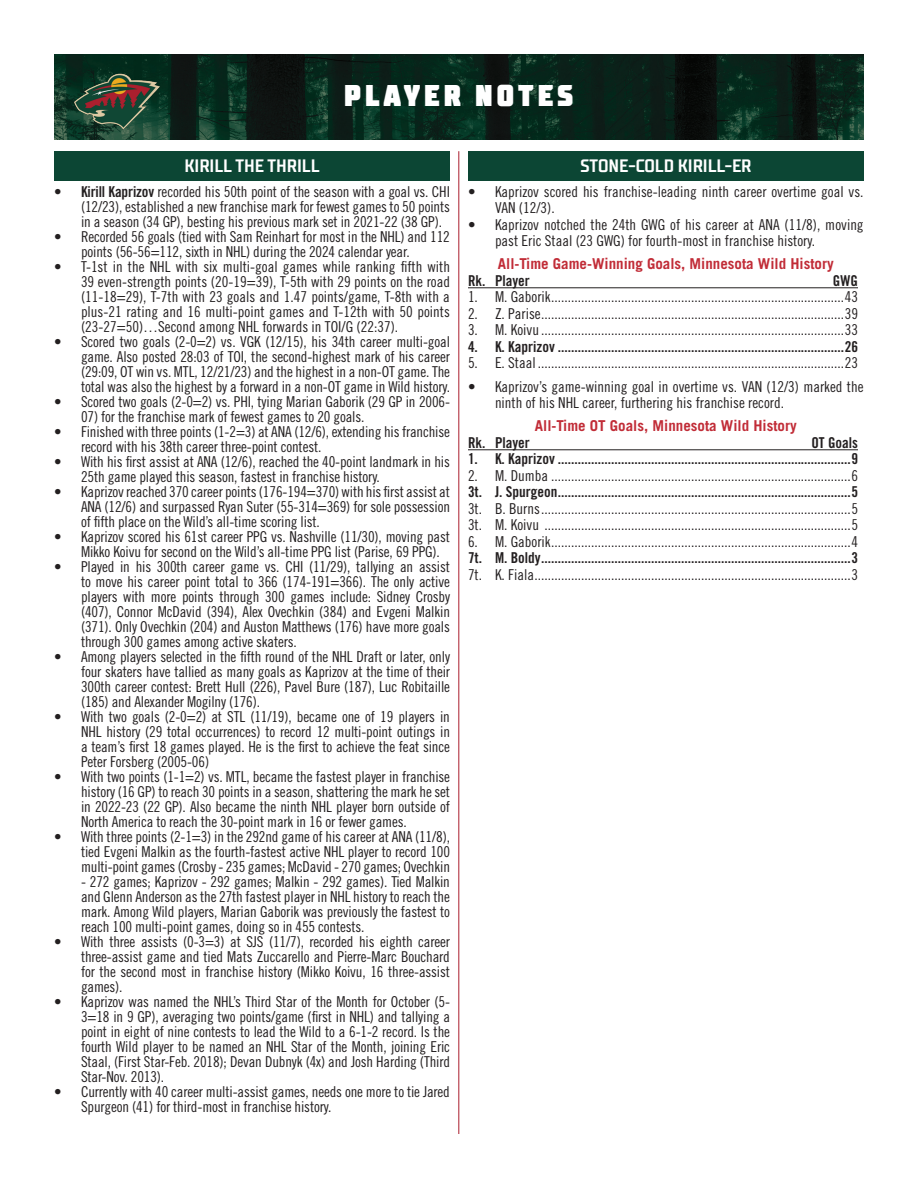
<style>
.page{position:relative;width:918px;height:1188px;background:#fff}
.page>*{position:absolute;margin:0;border:0;box-sizing:border-box;transform-origin:0 0}
.t1{font:900 30px "TT Supermolot Condensed";letter-spacing:.11em;color:#fff}
.Big_Player_Stat_Box{font:700 18px "TT Supermolot Condensed";color:#fff}
.t2{font:15px/15px "Trade Gothic LT Std Cn 18";letter-spacing:-.01em;color:#231f20;text-align:justify}
.t3{font:15px "Trade Gothic LT Std Bd Cn 20";color:#231f20}
.t4{font:700 15px "Trade Gothic LT Std";color:#c12c37}
.s1{font-family:"Trade Gothic LT Std Bd Cn 20"}
</style>
<div class="page">
<hr style="left:459px;top:151px;width:1px;height:983px;background:#aa1e2d">
<img style="left:54px;top:54px;width:810px;height:86px">
<img style="left:74px;top:73px;width:86px;height:56px">
<div style="left:54px;top:151px;width:396px;height:29px;background:#0c4634"></div>
<div style="left:468px;top:151px;width:396px;height:29px;background:#0c4634"></div>
<hr style="left:468px;top:287px;width:390px;height:1px;background:#231f20">
<hr style="left:468px;top:449px;width:390px;height:1px;background:#231f20">
<h1 class="t1" style="left:344px;top:78px;width:232px">PLAYER NOTES</h1>
<p class="Big_Player_Stat_Box" style="left:185px;top:155px;width:136px">KIRILL THE THRILL</p>
<p class="Big_Player_Stat_Box" style="left:581px;top:155px;width:172px">STONE-COLD KIRILL-ER</p>
<p class="t2" style="left:81px;top:184px;width:371px;text-indent:-27px"><span class="s1">• Kirill Kaprizov</span> recorded his 50th point of the season with a goal vs. CHI (12/23), established a new franchise mark for fewest games to 50 points in a season (34 GP), besting his previous mark set in 2021-22 (38 GP).</p>
<p class="t2" style="left:81px;top:229px;width:370px;text-indent:-27px">• Recorded 56 goals (tied with Sam Reinhart for most in the NHL) and 112 points (56-56=112, sixth in NHL) during the 2024 calendar year.</p>
<p class="t2" style="left:81px;top:259px;width:371px;text-indent:-27px">• T-1st in the NHL with six multi-goal games while ranking fifth with 39 even-strength points (20-19=39), T-5th with 29 points on the road (11-18=29), T-7th with 23 goals and 1.47 points/game, T-8th with a plus-21 rating and 16 multi-point games and T-12th with 50 points (23-27=50)…Second among NHL forwards in TOI/G (22:37).</p>
<p class="t2" style="left:81px;top:334px;width:371px;text-indent:-27px">• Scored two goals (2-0=2) vs. VGK (12/15), his 34th career multi-goal game. Also posted 28:03 of TOI, the second-highest mark of his career (29:09, OT win vs. MTL, 12/21/23) and the highest in a non-OT game. The total was also the highest by a forward in a non-OT game in Wild history.</p>
<p class="t2" style="left:54px;top:394px;width:398px">• Scored two goals (2-0=2) vs. PHI, tying Marian Gaborik (29 GP in 2006-</p>
<p class="t2" style="left:81px;top:409px;width:285px">07) for the franchise mark of fewest games to 20 goals.</p>
<p class="t2" style="left:81px;top:424px;width:371px;text-indent:-27px">• Finished with three points (1-2=3) at ANA (12/6), extending his franchise record with his 38th career three-point contest.</p>
<p class="t2" style="left:81px;top:454px;width:370px;text-indent:-27px">• With his first assist at ANA (12/6), reached the 40-point landmark in his<br>25th game played this season, fastest in franchise history.</p>
<p class="t2" style="left:81px;top:484px;width:371px;text-indent:-27px">• Kaprizov reached 370 career points (176-194=370) with his first assist at ANA (12/6) and surpassed Ryan Suter (55-314=369) for sole possession of fifth place on the Wild’s all-time scoring list.</p>
<p class="t2" style="left:81px;top:529px;width:370px;text-indent:-27px">• Kaprizov scored his 61st career PPG vs. Nashville (11/30), moving past<br>Mikko Koivu for second on the Wild’s all-time PPG list (Parise, 69 PPG).</p>
<p class="t2" style="left:81px;top:559px;width:371px;text-indent:-27px">• Played in his 300th career game vs. CHI (11/29), tallying an assist to move his career point total to 366 (174-191=366). The only active players with more points through 300 games include: Sidney Crosby (407), Connor McDavid (394), Alex Ovechkin (384) and Evgeni Malkin (371). Only Ovechkin (204) and Auston Matthews (176) have more goals through 300 games among active skaters.</p>
<p class="t2" style="left:81px;top:649px;width:371px;text-indent:-27px">• Among players selected in the fifth round of the NHL Draft or later, only four skaters have tallied as many goals as Kaprizov at the time of their 300th career contest: Brett Hull (226), Pavel Bure (187), Luc Robitaille (185) and Alexander Mogilny (176).</p>
<p class="t2" style="left:81px;top:709px;width:371px;text-indent:-27px">• With two goals (2-0=2) at STL (11/19), became one of 19 players in NHL history (29 total occurrences) to record 12 multi-point outings in a team’s first 18 games played. He is the first to achieve the feat since Peter Forsberg (2005-06)</p>
<p class="t2" style="left:81px;top:769px;width:371px;text-indent:-27px">• With two points (1-1=2) vs. MTL, became the fastest player in franchise history (16 GP) to reach 30 points in a season, shattering the mark he set in 2022-23 (22 GP). Also became the ninth NHL player born outside of North America to reach the 30-point mark in 16 or fewer games.</p>
<p class="t2" style="left:81px;top:829px;width:371px;text-indent:-27px">• With three points (2-1=3) in the 292nd game of his career at ANA (11/8), tied Evgeni Malkin as the fourth-fastest active NHL player to record 100 multi-point games (Crosby - 235 games; McDavid - 270 games; Ovechkin</p>
<p class="t2" style="left:81px;top:874px;width:370px">- 272 games; Kaprizov - 292 games; Malkin - 292 games). Tied Malkin and Glenn Anderson as the 27th fastest player in NHL history to reach the mark. Among Wild players, Marian Gaborik was previously the fastest to reach 100 multi-point games, doing so in 455 contests.</p>
<p class="t2" style="left:81px;top:934px;width:371px;text-indent:-27px">• With three assists (0-3=3) at SJS (11/7), recorded his eighth career three-assist game and tied Mats Zuccarello and Pierre-Marc Bouchard for the second most in franchise history (Mikko Koivu, 16 three-assist games).</p>
<p class="t2" style="left:81px;top:994px;width:371px;text-indent:-27px">• Kaprizov was named the NHL’s Third Star of the Month for October (5- 3=18 in 9 GP), averaging two points/game (first in NHL) and tallying a point in eight of nine contests to lead the Wild to a 6-1-2 record. Is the fourth Wild player to be named an NHL Star of the Month, joining Eric Staal, (First Star-Feb. 2018); Devan Dubnyk (4x) and Josh Harding (Third Star-Nov. 2013).</p>
<p class="t2" style="left:81px;top:1084px;width:370px;text-indent:-27px">• Currently with 40 career multi-assist games, needs one more to tie Jared<br>Spurgeon (41) for third-most in franchise history.</p>
<p class="t2" style="left:495px;top:183px;width:370px;line-height:16.5px;text-indent:-27px">• Kaprizov scored his franchise-leading ninth career overtime goal vs.<br>VAN (12/3).</p>
<p class="t2" style="left:495px;top:216px;width:370px;line-height:16.5px;text-indent:-27px">• Kaprizov notched the 24th GWG of his career at ANA (11/8), moving past Eric Staal (23 GWG) for fourth-most in franchise history.</p>
<p class="t4" style="left:498px;top:255px;width:337px">All-Time Game-Winning Goals, Minnesota Wild History</p>
<p class="t3" style="left:468px;top:271px;width:63px">Rk. Player</p>
<p class="t3" style="left:833px;top:271px;width:27px">GWG</p>
<p class="t2" style="left:468px;top:289px;width:392px">1. M. Gaborik........................................................................................43</p>
<p class="t2" style="left:468px;top:306px;width:392px">2. Z. Parise...........................................................................................39</p>
<p class="t2" style="left:468px;top:322px;width:392px">3. M. Koivu ...........................................................................................33</p>
<p class="t3" style="left:468px;top:337px;width:392px">4. K. Kaprizov ......................................................................................26</p>
<p class="t2" style="left:468px;top:355px;width:392px">5. E. Staal ............................................................................................23</p>
<p class="t2" style="left:495px;top:378px;width:370px;line-height:16.5px;text-indent:-27px">• Kaprizov’s game-winning goal in overtime vs. VAN (12/3) marked the ninth of his NHL career, furthering his franchise record.</p>
<p class="t4" style="left:535px;top:417px;width:263px">All-Time OT Goals, Minnesota Wild History</p>
<p class="t3" style="left:468px;top:433px;width:63px">Rk. Player</p>
<p class="t3" style="left:811px;top:433px;width:48px">OT Goals</p>
<p class="t3" style="left:468px;top:450px;width:392px">1. K. Kaprizov ........................................................................................9</p>
<p class="t2" style="left:468px;top:468px;width:392px">2. M. Dumba ..........................................................................................6</p>
<p class="t3" style="left:468px;top:483px;width:392px">3t. J. Spurgeon........................................................................................5</p>
<p class="t2" style="left:468px;top:501px;width:392px">3t. B. Burns.............................................................................................5</p>
<p class="t2" style="left:468px;top:517px;width:392px">3t. M. Koivu ............................................................................................5</p>
<p class="t2" style="left:468px;top:534px;width:392px">6. M. Gaborik..........................................................................................4</p>
<p class="t3" style="left:468px;top:549px;width:392px">7t. M. Boldy.............................................................................................3</p>
<p class="t2" style="left:468px;top:567px;width:392px">7t. K. Fiala...............................................................................................3</p>
</div>
